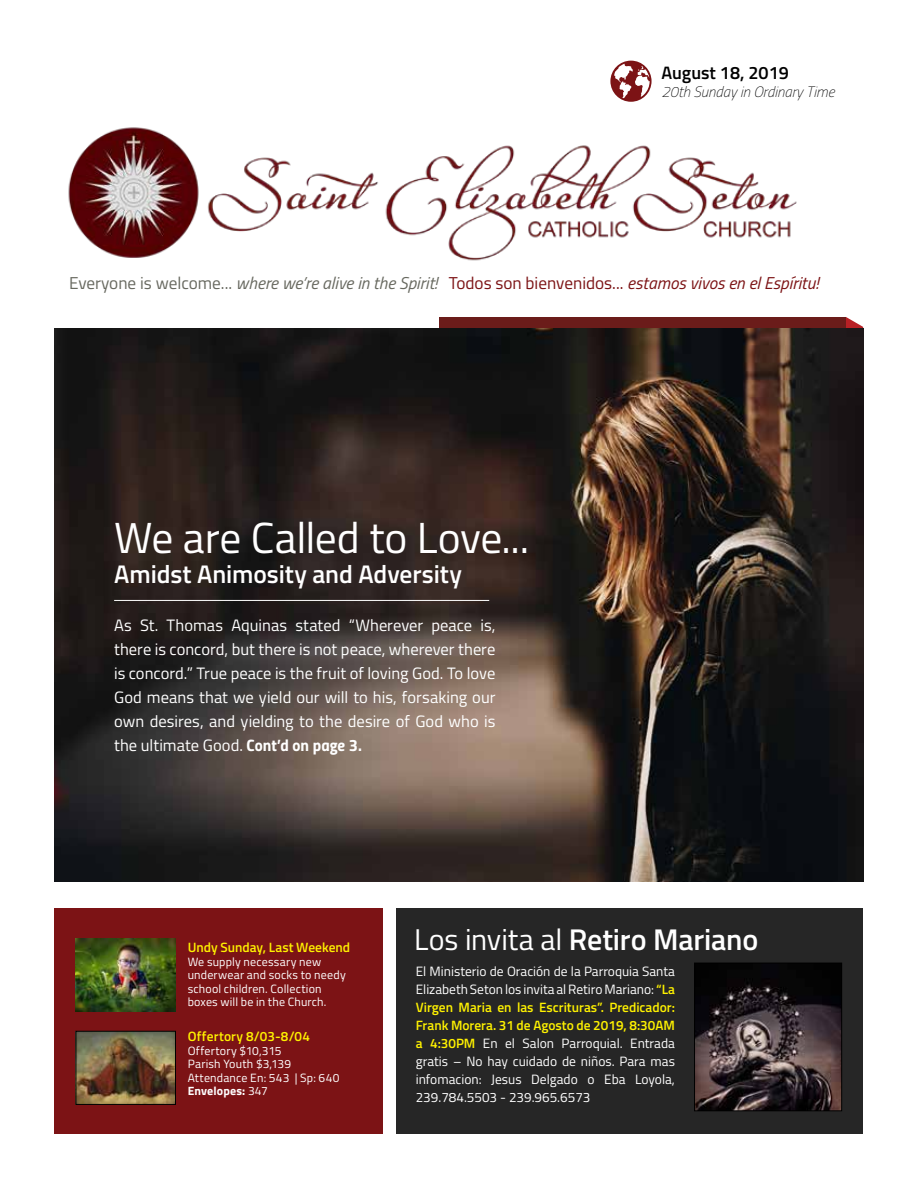
<style>
.page{position:relative;width:918px;height:1188px;background:#fff}
.page>*{position:absolute;margin:0;border:0;box-sizing:border-box;transform-origin:0 0}
.t1{font:43.5px "Titillium";letter-spacing:-.005em;color:#fff}
.t2{font:600 30px "Titillium";letter-spacing:-.005em;color:#fff}
.t3{font:600 25.5px "Titillium";letter-spacing:-.005em;color:#fff}
.t4{font:600 18px "Titillium";color:#000}
.t5{font:italic 17.25px "Titillium";color:#686960}
.t6{font:16.5px/24px "Titillium";color:#fff;text-align:justify}
.t7{font:italic 100 15px "Titillium";color:#000}
.t8{font:13.5px/18px "Titillium";color:#fff;text-align:justify}
.t9{font:600 13.5px "Titillium";color:#fff200}
.t10{font:12px/13.5px "Titillium";letter-spacing:.015em;color:#fff}
.s1{font-style:normal}
.s2{font-style:normal;color:#7c1315}
.s3{color:#7c1315}
.s4{font-family:"Titillium Bold Upright"}
.s5{font-weight:700}
.s6{font-weight:400}
.s7{font-weight:600;color:#fff200}
</style>
<div class="page">
<div style="left:396px;top:908px;width:467px;height:226px;background:#262626"></div>
<svg style="left:846px;top:317px;width:17px;height:11px"></svg>
<div style="left:439px;top:317px;width:407px;height:276px;background:#6b1c1a"></div>
<svg style="left:610px;top:61px;width:42px;height:41px"></svg>
<img style="left:207px;top:145px;width:590px;height:116px">
<img style="left:68px;top:127px;width:131px;height:131px">
<div style="left:54px;top:908px;width:328px;height:226px;background:#7c1315"></div>
<img style="left:76px;top:938px;width:99px;height:74px">
<img style="left:78px;top:1033px;width:96px;height:70px">
<div style="left:76px;top:1031px;width:100px;height:74px;border:1px solid #000"></div>
<img style="left:54px;top:328px;width:810px;height:554px">
<img style="left:696px;top:965px;width:144px;height:144px">
<div style="left:694px;top:963px;width:148px;height:148px;border:1px solid #000"></div>
<hr style="left:114px;top:600px;width:375px;height:1px;background:#fff">
<h3 class="t4" style="left:661px;top:59px;width:129px">August 18, 2019</h3>
<p class="t7" style="left:661px;top:81px;width:175px">20th Sunday in Ordinary Time</p>
<p class="t5" style="left:69px;top:270px;width:751px"><span class="s1">Everyone is welcome...</span> where we’re alive in the Spirit! <span class="s2">Todos son bienvenidos...</span> <span class="s3">estamos vivos en el Espíritu!</span></p>
<h1 class="t1" style="left:114px;top:506px;width:416px">We are Called to Love...</h1>
<h3 class="t3" style="left:114px;top:555px;width:349px">Amidst Animosity and Adversity</h3>
<p class="t6" style="left:114px;top:612px;width:383px">As St. Thomas Aquinas stated “Wherever peace is, there is concord, but there is not peace, wherever there is concord.” True peace is the fruit of loving God. To love God means that we yield our will to his, forsaking our own desires, and yielding to the desire of God who is the ultimate Good. <span class="s4">Cont’d on page 3.</span></p>
<p class="t9" style="left:188px;top:937px;width:164px">Undy Sunday, Last Weekend</p>
<p class="t10" style="left:188px;top:954px;width:160px">We supply necessary new underwear and socks to needy school children. Collection boxes will be in the Church.</p>
<p class="t9" style="left:188px;top:1027px;width:124px">Offertory 8/03-8/04</p>
<p class="t10" style="left:188px;top:1043px;width:153px">Offertory $10,315<br>Parish Youth $3,139<br>Attendance En: 543 | Sp: 640<br><span class="s5">Envelopes:</span> 347</p>
<h2 class="t2" style="left:414px;top:917px;width:346px"><span class="s6">Los invita al</span> Retiro Mariano</h2>
<p class="t8" style="left:416px;top:962px;width:261px">El Ministerio de Oración de la Parroquia Santa Elizabeth Seton los invita al Retiro Mariano: <span class="s7">“La Virgen Maria en las Escrituras”. Predicador:<br>Frank Morera. 31 de Agosto de 2019, 8:30AM a 4:30PM</span> En el Salon Parroquial. Entrada gratis – No hay cuidado de niños. Para mas infomacion: Jesus Delgado o Eba Loyola, 239.784.5503 - 239.965.6573</p>
</div>
